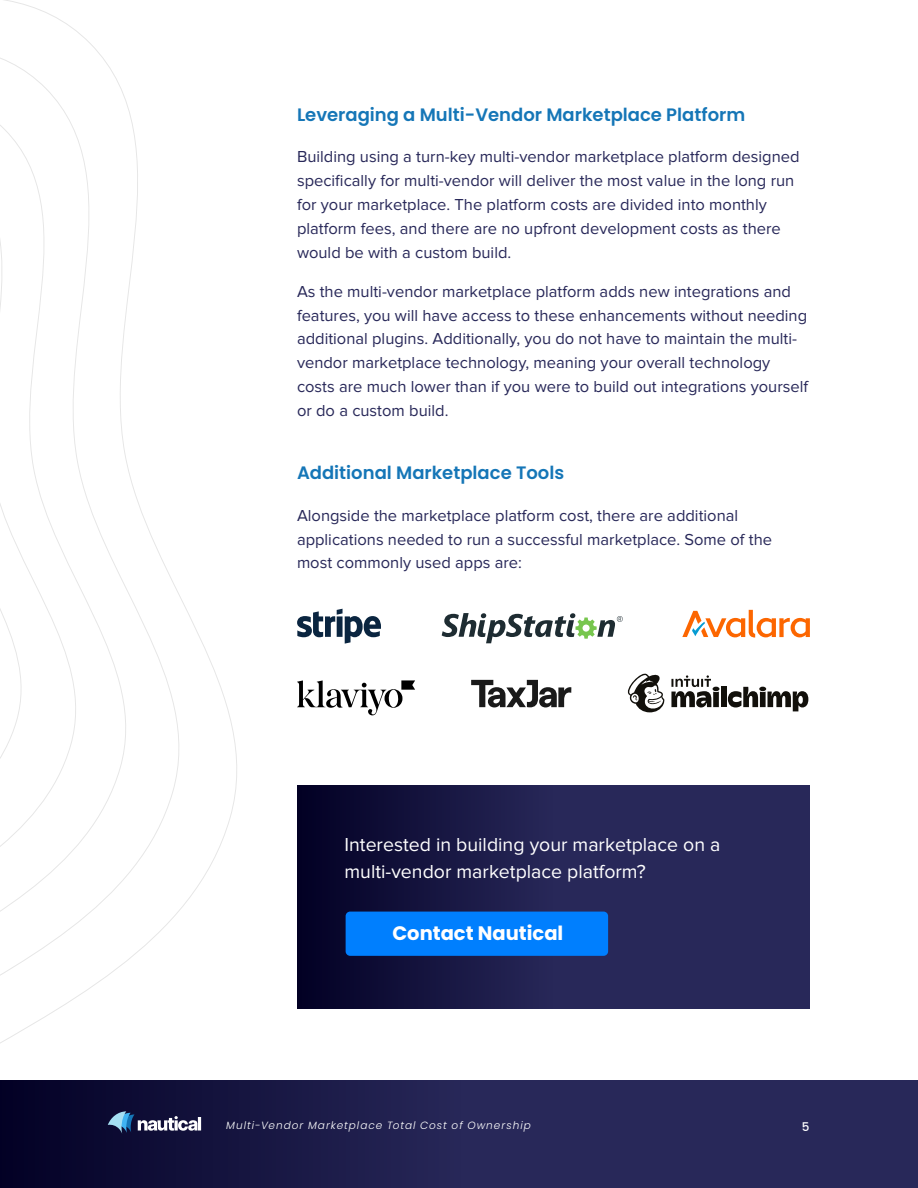
<style>
.page{position:relative;width:918px;height:1188px;background:#fff}
.page>*{position:absolute;margin:0;border:0;box-sizing:border-box;transform-origin:0 0}
.t1{font:19.5px/27px "Proxima Nova";color:#fff}
.t2{font:700 19.5px "Poppins";color:#fff}
.t3{font:600 18px "Poppins";color:#1576b7}
.t4{font:16.5px/23.9px "Proxima Nova";color:#282859}
.t5{font:500 12px "Poppins";color:#fff}
.t6{font:italic 300 10.5px "Poppins";letter-spacing:.095em;color:#fff}
</style>
<div class="page">
<div style="left:0;top:1080px;width:918px;height:108px;background:linear-gradient(to right,#0b0a31,#313266)"></div>
<svg style="left:108px;top:1111px;width:93px;height:23px"></svg>
<svg style="left:471px;top:680px;width:100px;height:27px"></svg>
<div style="left:721px;top:687px;width:5px;height:20px;background:#12100b"></div>
<svg style="left:728px;top:687px;width:80px;height:24px"></svg>
<svg style="left:627px;top:673px;width:37px;height:40px"></svg>
<svg style="left:671px;top:675px;width:48px;height:32px"></svg>
<svg style="left:682px;top:610px;width:128px;height:28px"></svg>
<svg style="left:297px;top:680px;width:118px;height:35px"></svg>
<svg style="left:297px;top:609px;width:84px;height:35px"></svg>
<svg style="left:442px;top:613px;width:181px;height:30px"></svg>
<div style="left:297px;top:786px;width:513px;height:222px;background:linear-gradient(to right,#0b0a31,#323266)"></div>
<svg style="left:0;top:0;width:237px;height:1043px"></svg>
<div style="left:346px;top:912px;width:262px;height:44px;background:#007ffe;border-radius:4px"></div>
<h2 class="t3" style="left:297px;top:104px;width:450px">Leveraging a Multi-Vendor Marketplace Platform</h2>
<p class="t4" style="left:297px;top:146px;width:504px">Building using a turn-key multi-vendor marketplace platform designed specifically for multi-vendor will deliver the most value in the long run for your marketplace. The platform costs are divided into monthly platform fees, and there are no upfront development costs as there would be with a custom build.</p>
<p class="t4" style="left:297px;top:280px;width:513px">As the multi-vendor marketplace platform adds new integrations and features, you will have access to these enhancements without needing additional plugins. Additionally, you do not have to maintain the multi&shy;vendor marketplace technology, meaning your overall technology costs are much lower than if you were to build out integrations yourself or do a custom build.</p>
<h2 class="t3" style="left:297px;top:462px;width:269px">Additional Marketplace Tools</h2>
<p class="t4" style="left:297px;top:504px;width:477px">Alongside the marketplace platform cost, there are additional applications needed to run a successful marketplace. Some of the most commonly used apps are:</p>
<p class="t1" style="left:345px;top:832px;width:378px">Interested in building your marketplace on a multi-vendor marketplace platform?</p>
<h1 class="t2" style="left:392px;top:922px;width:172px">Contact Nautical</h1>
<p class="t6" style="left:226px;top:1119px;width:306px">Multi-Vendor Marketplace Total Cost of Ownership</p>
<p class="t5" style="left:802px;top:1120px;width:9px">5</p>
</div>
